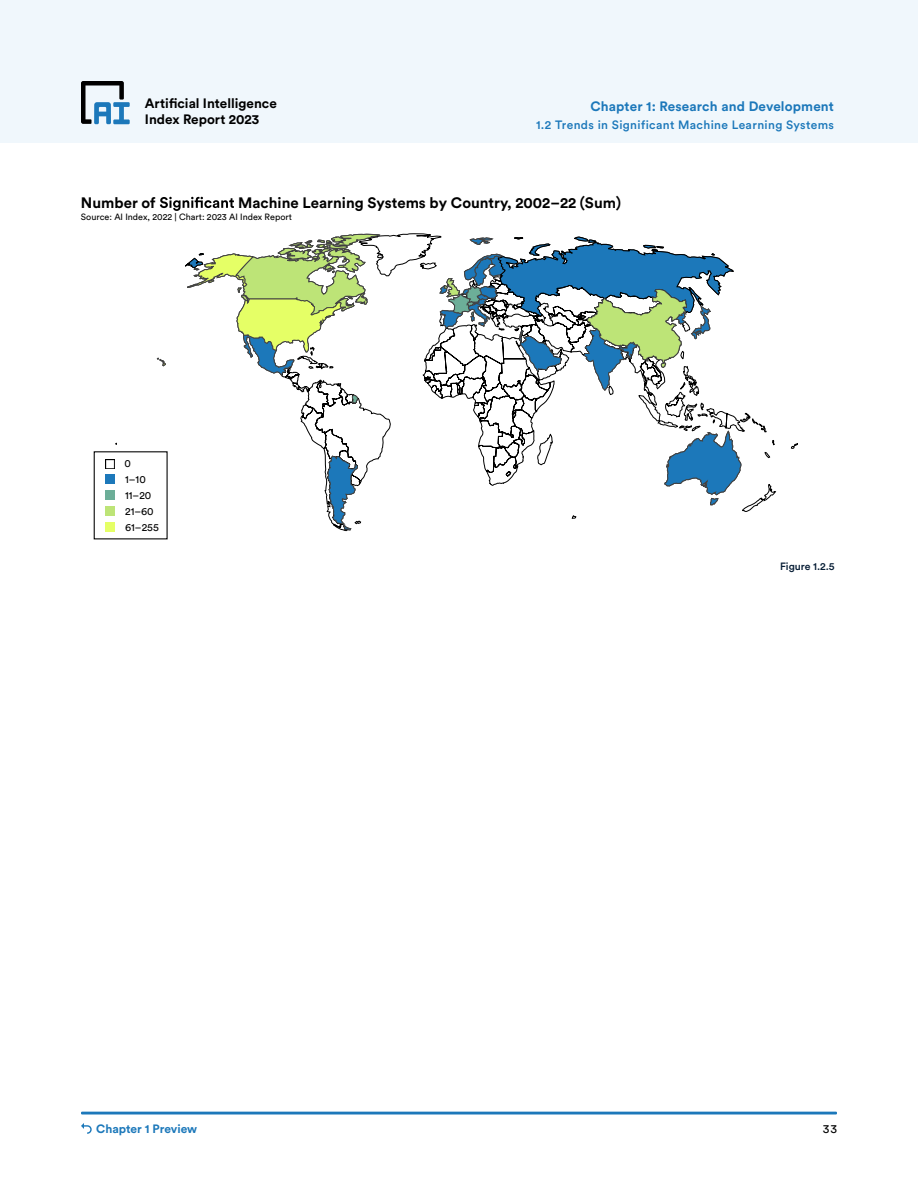
<style>
.page{position:relative;width:918px;height:1188px;background:#fff}
.page>*{position:absolute;margin:0;border:0;box-sizing:border-box;transform-origin:0 0}
.t1{font:700 15px "Circular Std";color:#000}
.t2{font:700 13.5px/15.9px "Circular Std";color:#000}
.t3{font:700 13.5px "Circular Std";letter-spacing:.01em;color:#1c78ba}
.t4{font:500 12px "Circular Std";letter-spacing:.03em;color:#1c78ba}
.t5{font:700 12px "Circular Std";color:#1c78ba}
.t6{font:12px "Circular Std";color:#000}
.t7{font:10.5px/15.9px "Circular Std";color:#000}
.t8{font:500 10.5px "Circular Std";letter-spacing:-.005em;color:#041b33}
.t9{font:9px "Circular Std";color:#000}
</style>
<div class="page">
<svg style="left:81px;top:1123px;width:11px;height:11px"></svg>
<hr style="left:81px;top:1112px;width:756px;height:2px;background:#1c78ba">
<div style="left:0;top:0;width:918px;height:143px;background:#f0f7fc"></div>
<svg style="left:81px;top:81px;width:49px;height:43px"></svg>
<svg style="left:115px;top:233px;width:683px;height:291px"></svg>
<svg style="left:327px;top:455px;width:31px;height:76px"></svg>
<svg style="left:664px;top:430px;width:78px;height:76px"></svg>
<svg style="left:156px;top:234px;width:577px;height:170px"></svg>
<div style="left:94px;top:467px;width:95px;height:72px;background:#fff"></div>
<svg style="left:105px;top:474px;width:9px;height:9px"></svg>
<svg style="left:105px;top:490px;width:9px;height:9px"></svg>
<svg style="left:105px;top:506px;width:9px;height:9px"></svg>
<svg style="left:105px;top:522px;width:9px;height:9px"></svg>
<svg style="left:160px;top:197px;width:74px;height:14px"></svg>
<svg style="left:106px;top:459px;width:9px;height:9px"></svg>
<p class="t2" style="left:145px;top:95px;width:133px">Artificial Intelligence<br>Index Report 2023</p>
<p class="t3" style="left:590px;top:98px;width:245px">Chapter 1: Research and Development</p>
<p class="t4" style="left:536px;top:117px;width:299px">1.2 Trends in Significant Machine Learning Systems</p>
<p class="t1" style="left:81px;top:193px;width:76px">Number of</p>
<p class="t1" style="left:238px;top:193px;width:384px">Machine Learning Systems by Country, 2002–22 (Sum)</p>
<p class="t9" style="left:81px;top:211px;width:213px">Source: AI Index, 2022 | Chart: 2023 AI Index Report</p>
<p class="t7" style="left:124px;top:455px;width:8px">0</p>
<p class="t7" style="left:125px;top:471px;width:35px">1–10<br>11–20<br>21–60<br>61–255</p>
<p class="t8" style="left:780px;top:560px;width:56px">Figure 1.2.5</p>
<p class="t5" style="left:96px;top:1121px;width:102px">Chapter 1 Preview</p>
<p class="t6" style="left:823px;top:1122px;width:16px">33</p>
</div>
